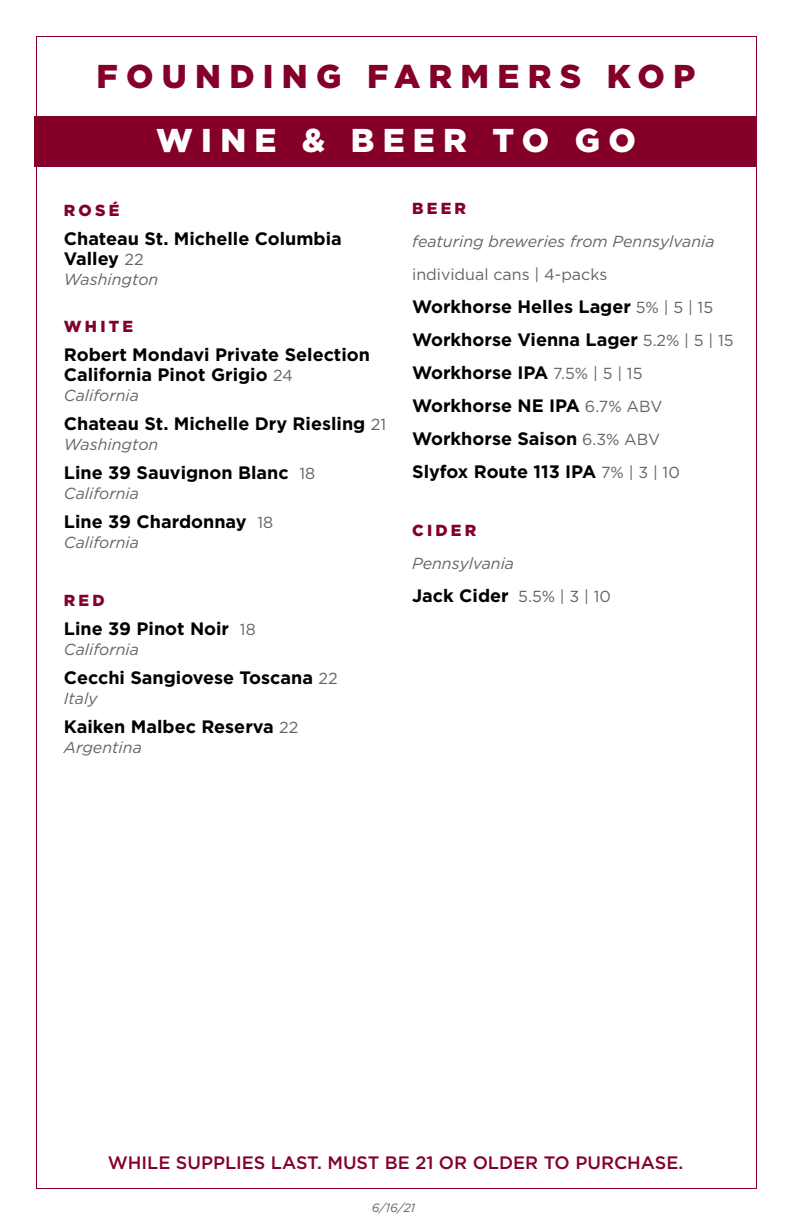
<style>
.page{position:relative;width:792px;height:1224px;background:#fff}
.page>*{position:absolute;margin:0;border:0;box-sizing:border-box;transform-origin:0 0}
.t1{font:900 33px "Gotham";letter-spacing:.25em;color:#840029}
.t2{font:900 33px "Gotham";letter-spacing:.25em;color:#fff}
.t3{font:700 18px/33px "Gotham";color:#000}
.t4{font:500 18px "Gotham";color:#840029}
.t5{font:italic 16px "Gotham";color:#61646a}
.t6{font:16px "Gotham";color:#61646a}
.t7{font:900 16px "Gotham";letter-spacing:.2em;color:#840029}
.t8{font:italic 12px "Gotham";color:#636466}
.s1{font-weight:400;font-size:16px;color:#61646a}
</style>
<div class="page">
<div style="left:35px;top:116px;width:721px;height:50px;background:#840029"></div>
<h1 class="t1" style="left:97px;top:53px;width:600px">FOUNDING FARMERS KOP</h1>
<h1 class="t2" style="left:156px;top:118px;width:481px">WINE &amp; BEER TO GO</h1>
<p class="t7" style="left:64px;top:199px;width:57px">ROSÉ</p>
<p class="t3" style="left:64px;top:229px;width:279px;line-height:20px">Chateau St. Michelle Columbia<br>Valley <span class="s1">22</span></p>
<p class="t5" style="left:64px;top:269px;width:96px">Washington</p>
<p class="t7" style="left:64px;top:315px;width:71px">WHITE</p>
<p class="t3" style="left:64px;top:345px;width:308px;line-height:20px">Robert Mondavi Private Selection<br>California Pinot Grigio <span class="s1">24</span></p>
<p class="t5" style="left:64px;top:385px;width:77px">California</p>
<p class="t3" style="left:64px;top:407px;width:324px">Chateau St. Michelle Dry Riesling <span class="s1">21</span></p>
<p class="t5" style="left:64px;top:434px;width:96px">Washington</p>
<p class="t3" style="left:64px;top:456px;width:253px">Line 39 Sauvignon Blanc <span class="s1">18</span></p>
<p class="t5" style="left:64px;top:483px;width:77px">California</p>
<p class="t3" style="left:64px;top:505px;width:211px">Line 39 Chardonnay <span class="s1">18</span></p>
<p class="t5" style="left:64px;top:532px;width:77px">California</p>
<p class="t7" style="left:64px;top:589px;width:42px">RED</p>
<p class="t3" style="left:64px;top:612px;width:193px">Line 39 Pinot Noir <span class="s1">18</span></p>
<p class="t5" style="left:64px;top:639px;width:77px">California</p>
<p class="t3" style="left:64px;top:661px;width:275px">Cecchi Sangiovese Toscana <span class="s1">22</span></p>
<p class="t5" style="left:64px;top:688px;width:35px">Italy</p>
<p class="t3" style="left:64px;top:710px;width:236px">Kaiken Malbec Reserva <span class="s1">22</span></p>
<p class="t5" style="left:64px;top:737px;width:79px">Argentina</p>
<p class="t7" style="left:412px;top:198px;width:55px">BEER</p>
<p class="t5" style="left:412px;top:232px;width:304px">featuring breweries from Pennsylvania</p>
<p class="t6" style="left:412px;top:266px;width:197px">individual cans | 4-packs</p>
<p class="t3" style="left:412px;top:290px;width:323px">Workhorse Helles Lager <span class="s1">5% | 5 | 15<br></span>Workhorse Vienna Lager <span class="s1">5.2% | 5 | 15<br></span>Workhorse IPA <span class="s1">7.5% | 5 | 15<br></span>Workhorse NE IPA <span class="s1">6.7% ABV<br></span>Workhorse Saison <span class="s1">6.3% ABV<br></span>Slyfox Route 113 IPA <span class="s1">7% | 3 | 10</span></p>
<p class="t7" style="left:412px;top:520px;width:66px">CIDER</p>
<p class="t5" style="left:412px;top:554px;width:104px">Pennsylvania</p>
<p class="t3" style="left:412px;top:579px;width:200px">Jack Cider <span class="s1">5.5% | 3 | 10</span></p>
<p class="t4" style="left:108px;top:1151px;width:577px">WHILE SUPPLIES LAST. MUST BE 21 OR OLDER TO PURCHASE.</p>
<p class="t8" style="left:372px;top:1200px;width:45px">6/16/21</p>
</div>
